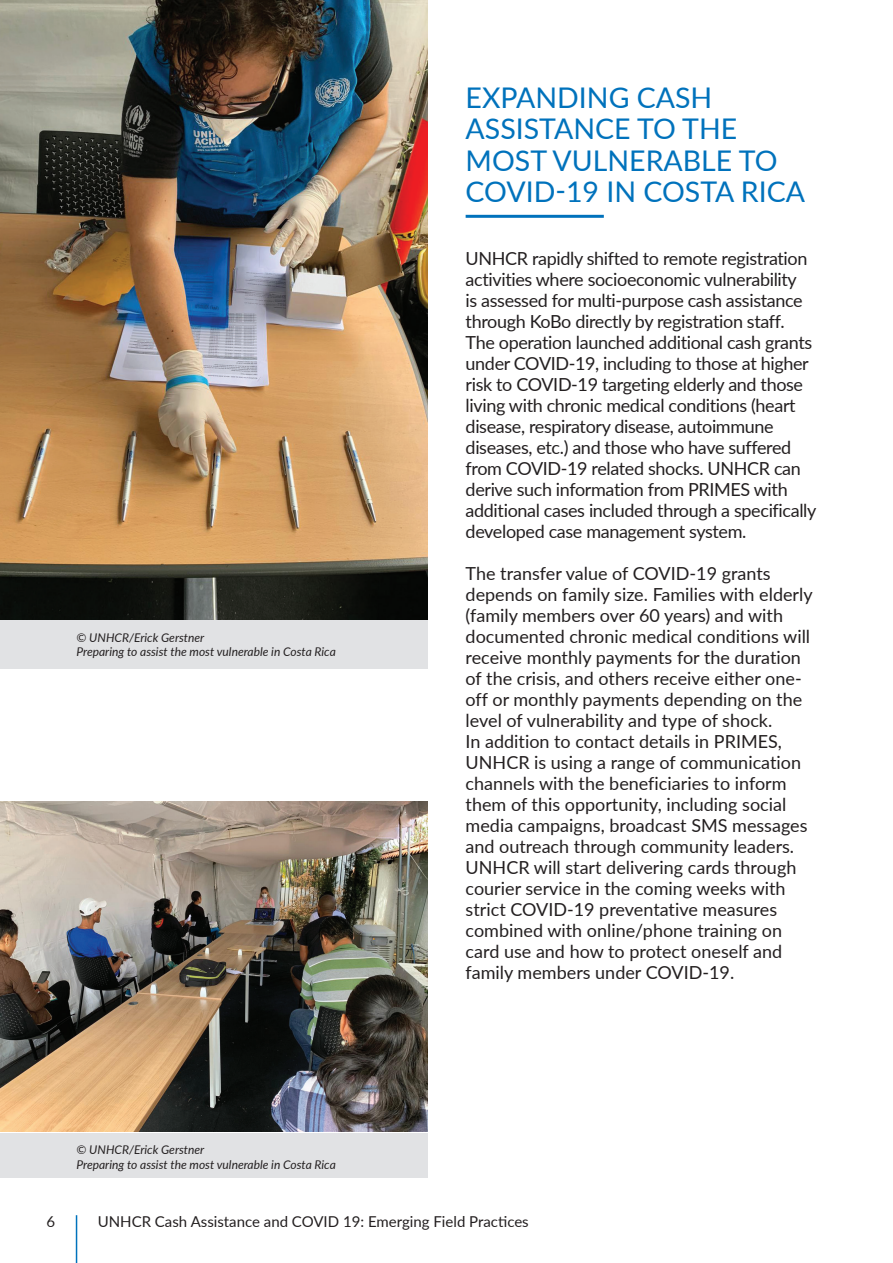
<style>
.page{position:relative;width:893px;height:1263px;background:#fff}
.page>*{position:absolute;margin:0;border:0;box-sizing:border-box;transform-origin:0 0}
.t1{font:28.5px/31.3px "Lato";color:#0072bc}
.t2{font:18px/21px "Lato";letter-spacing:-.005em;color:#231f20}
.t3{font:15px "Lato";color:#231f20}
.t4{font:italic 12px/14.4px "Lato";color:#231f20}
</style>
<div class="page">
<hr style="left:76px;top:1215px;width:1px;height:48px;background:#0072bc">
<img style="left:0;top:0;width:427px;height:621px">
<img style="left:0;top:802px;width:427px;height:330px">
<div style="left:0;top:1133px;width:427px;height:45px;background:#e1e2e4"></div>
<div style="left:0;top:621px;width:427px;height:48px;background:#e1e2e4"></div>
<hr style="left:466px;top:215px;width:138px;height:3px;background:#0072bc">
<p class="t4" style="left:77px;top:629px;width:261px">© UNHCR/Erick Gerstner<br>Preparing to assist the most vulnerable in Costa Rica</p>
<p class="t4" style="left:77px;top:1142px;width:261px">© UNHCR/Erick Gerstner<br>Preparing to assist the most vulnerable in Costa Rica</p>
<h1 class="t1" style="left:466px;top:81px;width:341px">EXPANDING CASH<br>ASSISTANCE TO THE<br>MOST VULNERABLE TO<br>COVID-19 IN COSTA RICA</h1>
<p class="t2" style="left:466px;top:247px;width:352px">UNHCR rapidly shifted to remote registration activities where socioeconomic vulnerability<br>is assessed for multi-purpose cash assistance through KoBo directly by registration staff.<br>The operation launched additional cash grants under COVID-19, including to those at higher risk to COVID-19 targeting elderly and those living with chronic medical conditions (heart disease, respiratory disease, autoimmune diseases, etc.) and those who have suffered from COVID-19 related shocks. UNHCR can derive such information from PRIMES with additional cases included through a specifically developed case management system.</p>
<p class="t2" style="left:466px;top:562px;width:349px">The transfer value of COVID-19 grants depends on family size. Families with elderly (family members over 60 years) and with documented chronic medical conditions will receive monthly payments for the duration of the crisis, and others receive either one&shy;off or monthly payments depending on the level of vulnerability and type of shock.<br>In addition to contact details in PRIMES, UNHCR is using a range of communication channels with the beneficiaries to inform them of this opportunity, including social media campaigns, broadcast SMS messages and outreach through community leaders.<br>UNHCR will start delivering cards through courier service in the coming weeks with strict COVID-19 preventative measures combined with online/phone training on card use and how to protect oneself and family members under COVID-19.</p>
<p class="t3" style="left:47px;top:1211px;width:10px">6</p>
<p class="t3" style="left:98px;top:1211px;width:432px">UNHCR Cash Assistance and COVID 19: Emerging Field Practices</p>
</div>
